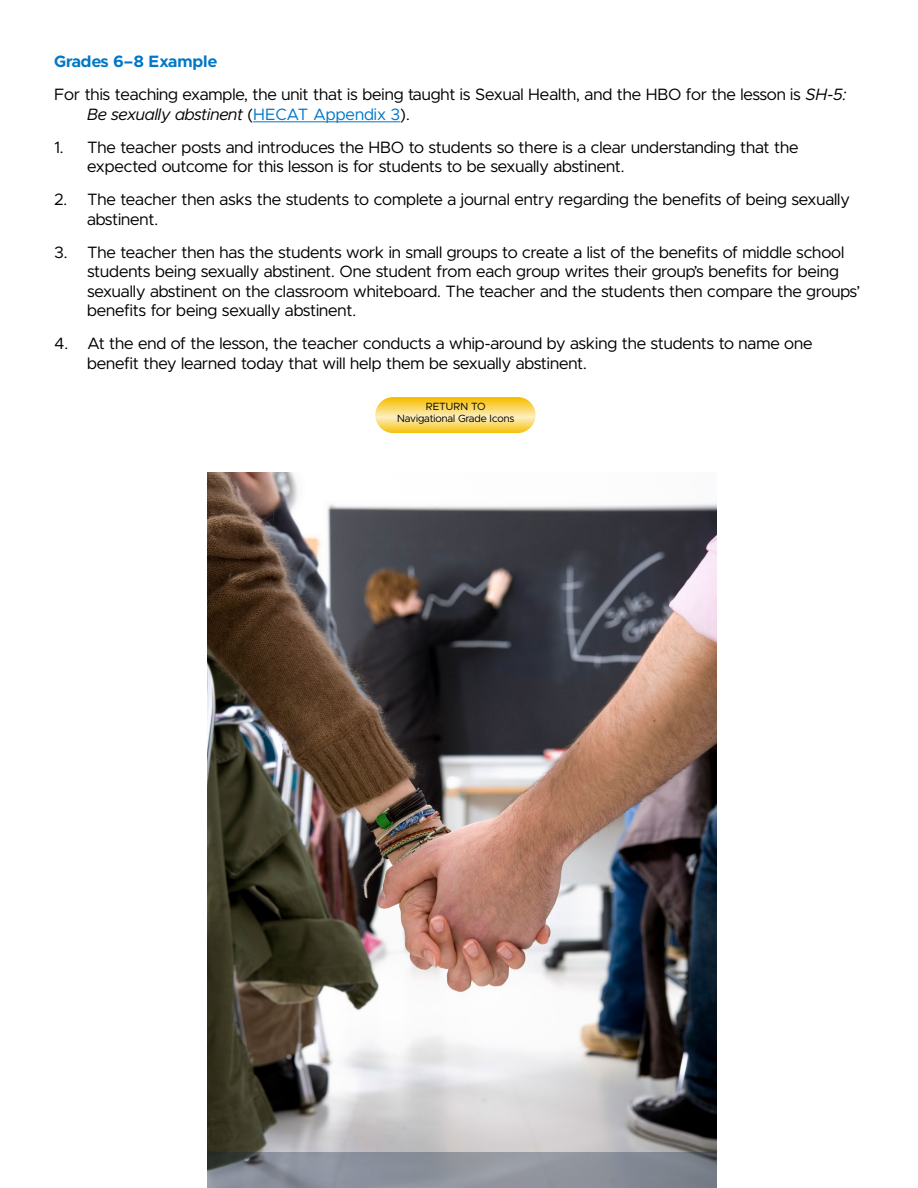
<style>
.page{position:relative;width:918px;height:1188px;background:#fff}
.page>*{position:absolute;margin:0;border:0;box-sizing:border-box;transform-origin:0 0}
.t1{font:16.5px/19.5px "Metropolis";color:#000}
.t2{font:italic 16.5px "Metropolis";color:#000}
.t3{font:10.5px/12px "Metropolis";color:#000;text-align:center}
.s1{font-weight:700;color:#0077c8}
.s2{font-style:italic}
.s3{font-style:normal}
.s4{font-style:normal;color:#0077c8}
</style>
<div class="page">
<hr style="left:253px;top:122px;width:147px;height:1px;background:#0077c8">
<img style="left:207px;top:472px;width:509px;height:680px">
<svg style="left:207px;top:1152px;width:509px;height:36px;background:#868b95"></svg>
<svg style="left:375px;top:397px;width:161px;height:36px;background:#f9d661"></svg>
<p class="t1" style="left:54px;top:45px;width:794px;line-height:33px"><span class="s1">Grades 6–8 Example<br></span>For this teaching example, the unit that is being taught is Sexual Health, and the HBO for the lesson is <span class="s2">SH-5:</span></p>
<p class="t2" style="left:87px;top:104px;width:324px">Be sexually abstinent <span class="s3">(</span><span class="s4">HECAT Appendix 3</span><span class="s3">).</span></p>
<p class="t1" style="left:87px;top:137px;width:713px;text-indent:-33px">1. The teacher posts and introduces the HBO to students so there is a clear understanding that the expected outcome for this lesson is for students to be sexually abstinent.</p>
<p class="t1" style="left:87px;top:190px;width:764px;text-indent:-33px">2. The teacher then asks the students to complete a journal entry regarding the benefits of being sexually abstinent.</p>
<p class="t1" style="left:87px;top:242px;width:775px;text-indent:-33px">3. The teacher then has the students work in small groups to create a list of the benefits of middle school students being sexually abstinent. One student from each group writes their group’s benefits for being sexually abstinent on the classroom whiteboard. The teacher and the students then compare the groups’ benefits for being sexually abstinent.</p>
<p class="t1" style="left:87px;top:334px;width:727px;text-indent:-33px">4. At the end of the lesson, the teacher conducts a whip-around by asking the students to name one benefit they learned today that will help them be sexually abstinent.</p>
<p class="t3" style="left:397px;top:401px;width:119px">RETURN TO<br>Navigational Grade Icons</p>
</div>
